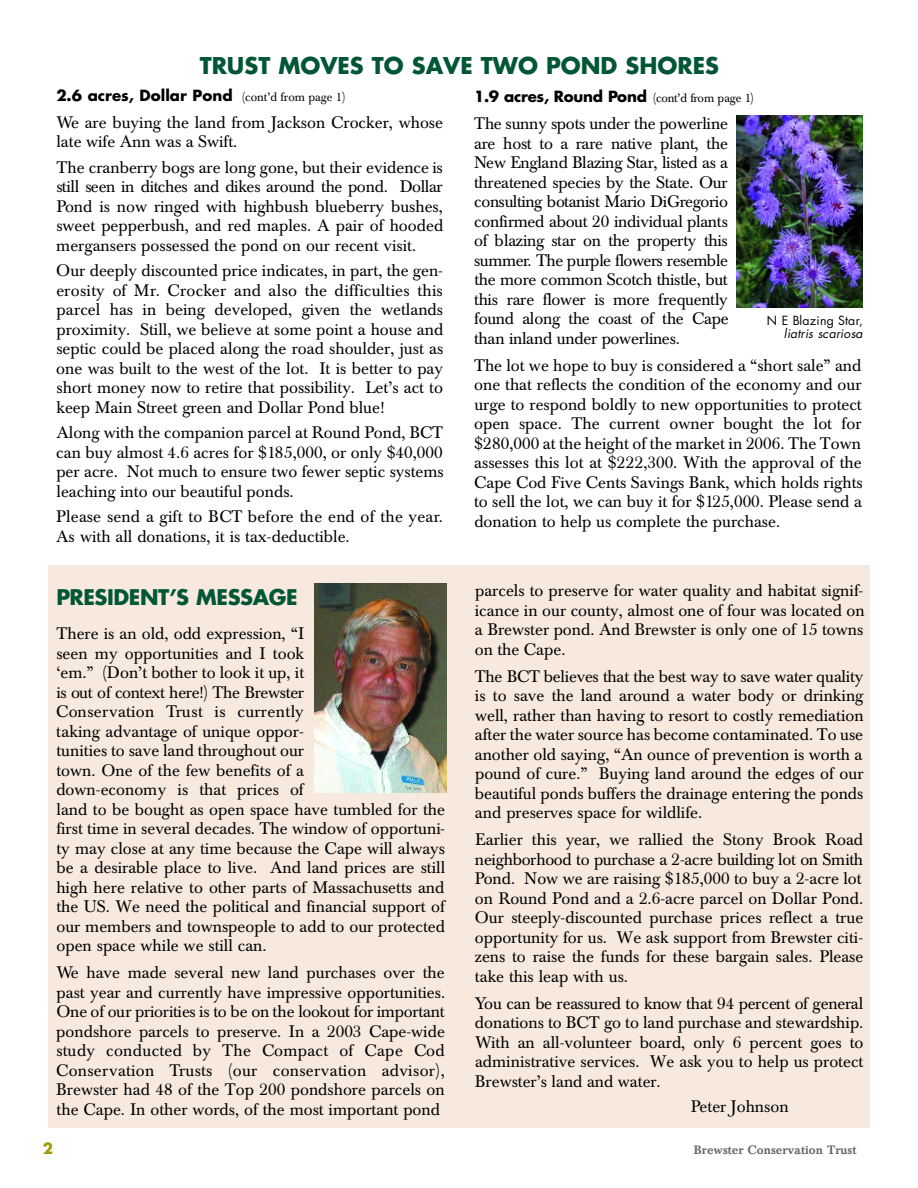
<style>
.page{position:relative;width:918px;height:1188px;background:#fff}
.page>*{position:absolute;margin:0;border:0;box-sizing:border-box;transform-origin:0 0}
.t1{font:700 22.5px "Futura";color:#015735}
.t2{font:700 21px "Futura";letter-spacing:-.02em;color:#015735}
.t3{font:16.5px/19.5px "Baskerville BE";color:#000;text-align:justify}
.t4{font:700 15px "Futura";color:#000}
.t5{font:700 15px "Futura";letter-spacing:-.025em;color:#000}
.t6{font:700 15px "Futura";color:#9d9d07}
.t7{font:italic 12.3px "Futura";letter-spacing:.015em;color:#000}
.t8{font:12.3px "Futura";letter-spacing:.02em;color:#000}
.t9{font:500 12px "Baskerville BE";color:#666}
.s1{font-family:"Baskerville BE";font-weight:400;font-size:12px}
</style>
<div class="page">
<div style="left:48px;top:566px;width:822px;height:562px;background:#f8e9de"></div>
<img style="left:314px;top:584px;width:132px;height:208px">
<img style="left:737px;top:116px;width:125px;height:191px">
<h1 class="t1" style="left:200px;top:56px;width:521px">TRUST MOVES TO SAVE TWO POND SHORES</h1>
<p class="t4" style="left:56px;top:88px;width:291px">2.6 acres, Dollar Pond <span class="s1">(cont’d from page 1)</span></p>
<p class="t3" style="left:56px;top:114px;width:388px">We are buying the land from Jackson Crocker, whose late wife Ann was a Swift.</p>
<p class="t3" style="left:56px;top:159px;width:388px">The cranberry bogs are long gone, but their evidence i s still seen in ditches and dikes around the pond. Do l l a r Pond is now ringed with highbush blueberry bushes, sweet pepperbush, and red maples. A pair of hooded mergansers possessed the pond on our recent visit.</p>
<p class="t3" style="left:56px;top:262px;width:389px">Our deeply discounted price indicates, in part, the gen&shy;erosity of Mr. Crocker and also the difficulties this p a rcel has in being developed, given the wetlands proximity. Still, we believe at some point a house and septic could be placed along the road shoulder, just as one was built to the west of the lot. It is better to pay short money now to retire that possibility. Let’s act to keep Main Street green and Dollar Pond blue!</p>
<p class="t3" style="left:56px;top:424px;width:389px">Along with the companion parcel at Round Pond, BCT can buy almost 4.6 acres for $185,000, or only $40,000 per acre. Not much to ensure two fewer septic systems leaching into our beautiful ponds.</p>
<p class="t3" style="left:56px;top:508px;width:388px">Please send a gift to BCT before the end of the year.<br>As with all donations, it is tax-deductible.</p>
<p class="t2" style="left:56px;top:587px;width:243px">PRESIDENT’S MESSAGE</p>
<p class="t3" style="left:56px;top:625px;width:390px;text-align:left">There is an old, odd expression, “I<br>seen my opportunities and I took<br>‘em.” (Don’t bother to look it up, it<br>is out of context here!) The Brewster<br>Conservation Trust is currently<br>t a king advantage of unique oppor-<br>tunities to save land throughout our<br>town. One of the few benefits of a<br>down-economy is that prices of<br>land to be bought as open space have tumbled for the first time in several decades. The window of opportuni&shy;ty may close at any time because the Cape will always be a desirable place to live. And land prices are still high here relative to other parts of Massachusetts and the US. We need the political and financial support of our members and townspeople to add to our protected open space while we still can.</p>
<p class="t3" style="left:56px;top:964px;width:390px">We have made several new land purchases over the past year and currently have impressive opportunities.<br>One of our priorities is to be on the lookout for important pondshore parcels to preserve. In a 2003 Cape-wide study conducted by The Compact of Cape Co d Conservation Trusts (our conservation advisor), Brewster had 48 of the Top 200 pondshore parcels on the Cape. In other words, of the most important pond</p>
<p class="t5" style="left:474px;top:90px;width:281px">1.9 acres, Round Pond <span class="s1">(cont’d from page 1)</span></p>
<p class="t3" style="left:474px;top:115px;width:256px">The sunny spots under the powerline are host to a rare native plant, the New England Blazing Star, listed as a threatened species by the State. Our consulting botanist Mario DiGregorio confirmed about 20 individual plants of blazing star on the property this s u m m e r. The purple flowers resemble the more common Sc o t ch thistle, but this rare flower is more frequently found along the coast of the Cape than inland under powerlines.</p>
<p class="t3" style="left:474px;top:357px;width:390px">The lot we hope to buy is considered a “short sale” and one that reflects the condition of the economy and our urge to respond boldly to new opportunities to protect open space. The current owner bought the lot for $280,000 at the height of the market in 2006. The Town assesses this lot at $222,300. With the approval of the Cape Cod Five Cents Savings Bank, which holds rights to sell the lot, we can buy it for $125,000. Please send a donation to help us complete the purchase.</p>
<p class="t8" style="left:767px;top:315px;width:98px">N E Blazing Star,</p>
<p class="t7" style="left:784px;top:328px;width:80px">liatris scariosa</p>
<p class="t3" style="left:475px;top:583px;width:391px">parcels to preserve for water quality and habitat signif&shy;icance in our county, almost one of four was located on a Brewster pond. And Brewster is only one of 15 towns on the Cape.</p>
<p class="t3" style="left:475px;top:668px;width:390px">The BCT believes that the best way to save water quality is to save the land around a water body or drinking well, rather than having to resort to costly remediation after the water source has become contaminated. To use another old saying, “An ounce of prevention is worth a pound of cure.” Buying land around the edges of our beautiful ponds buffers the drainage entering the ponds and preserves space for wildlife.</p>
<p class="t3" style="left:475px;top:832px;width:390px">Earlier this year, we rallied the Stony Brook Road neighborhood to purchase a 2-acre building lot on Smith Pond. Now we are raising $185,000 to buy a 2-acre lot on Round Pond and a 2.6-acre parcel on Dollar Pond.<br>Our steeply-discounted purchase prices reflect a true opportunity for us. We ask support from Brewster citi&shy;zens to raise the funds for these bargain sales. Please take this leap with us.</p>
<p class="t3" style="left:475px;top:995px;width:390px">You can be reassured to know that 94 percent of general donations to BCT go to land purchase and stewardship.<br>With an all-volunteer board, only 6 percent goes to administrative services. We ask you to help us protect Brewster’s land and water.</p>
<p class="t3" style="left:691px;top:1099px;width:99px">Peter Johnson</p>
<p class="t6" style="left:43px;top:1141px;width:12px">2</p>
<p class="t9" style="left:694px;top:1145px;width:164px">Brewster Conservation Trust</p>
</div>
